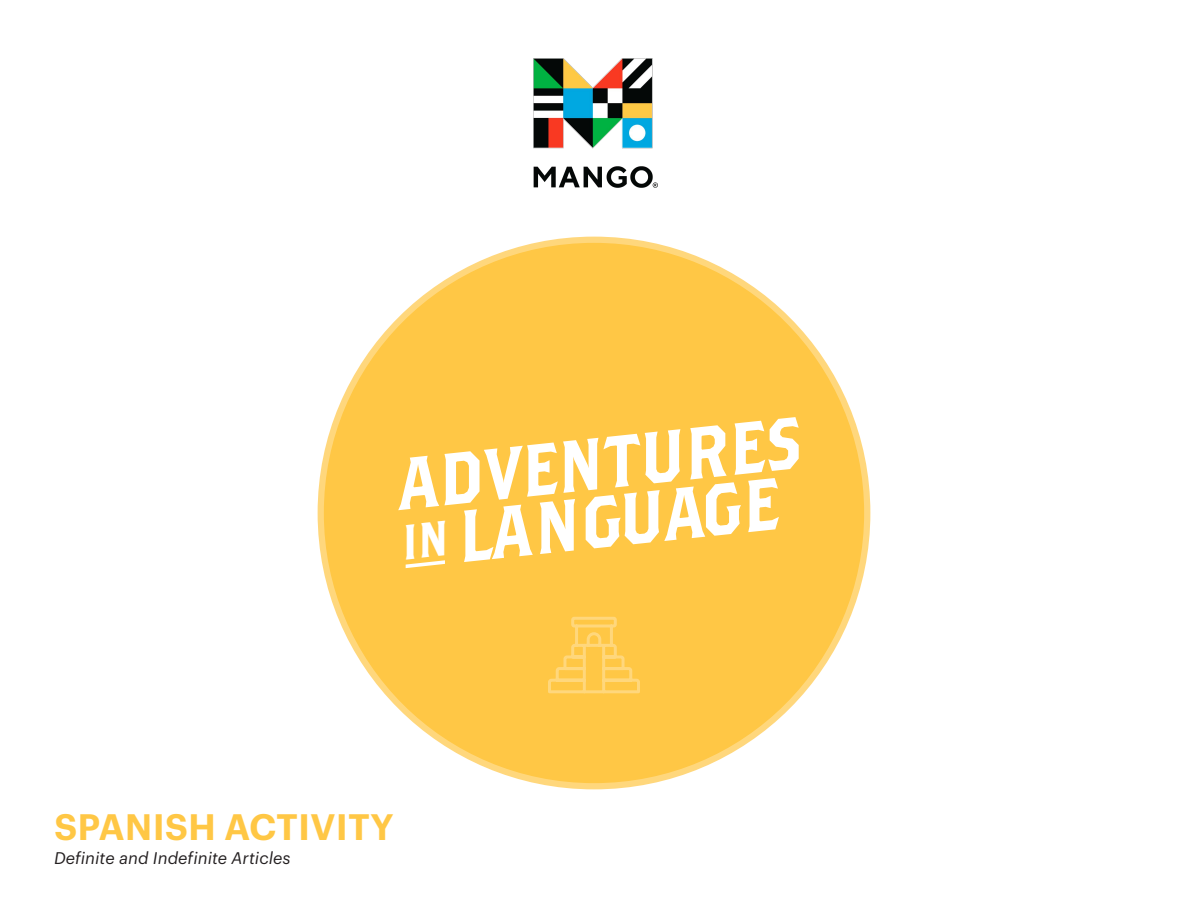
<style>
.page{position:relative;width:1188px;height:918px;background:#fff}
.page>*{position:absolute;margin:0;border:0;box-sizing:border-box;transform-origin:0 0}
.t1{font:73.05px/58.3px "Brothers OT";color:#fff;scale:.91 1}
.t2{font:600 36px "Graphik LCG";color:#ffc745}
.t3{font:italic 16.5px "Graphik LCG";color:#231f20}
.s1{font-size:49.05px}
</style>
<div class="page">
<div style="left:318px;top:237px;width:552px;height:552px;background:#ffc745;border-radius:50%"></div>
<svg style="left:406px;top:560px;width:39px;height:8px"></svg>
<div style="left:310px;top:229px;width:567px;height:568px;border:13px solid #fff;border-radius:50%"></div>
<svg style="left:548px;top:616px;width:92px;height:78px"></svg>
<img style="left:533px;top:59px;width:124px;height:129px">
<p class="t1" style="left:392px;top:460px;width:449px;rotate:-6deg">ADVENTURES<br><span class="s1">IN</span> LANGUAGE</p>
<h1 class="t2" style="left:54px;top:799px;width:342px">SPANISH ACTIVITY</h1>
<p class="t3" style="left:54px;top:846px;width:238px">Definite and Indefinite Articles</p>
</div>
